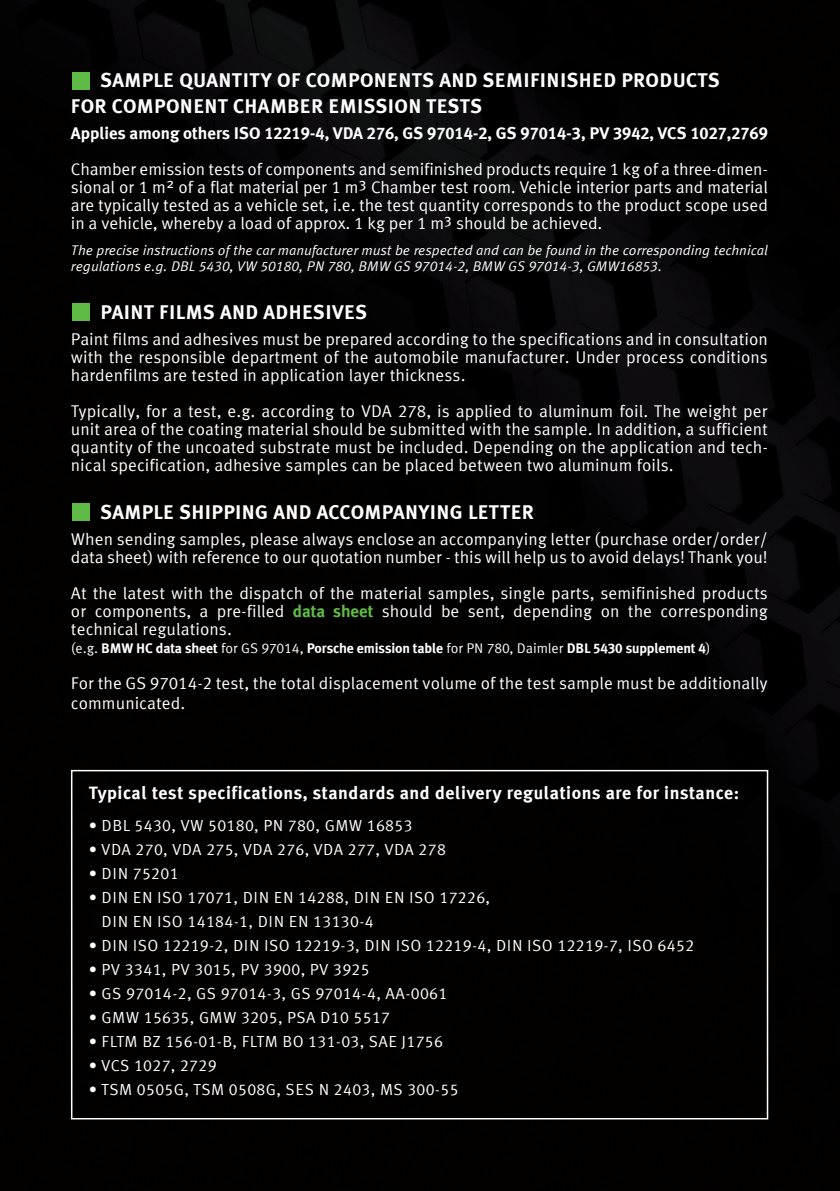
<style>
.page{position:relative;width:840px;height:1191px;background:#fff}
.page>*{position:absolute;margin:0;border:0;box-sizing:border-box;transform-origin:0 0}
.t1{font:700 20px/26px "Meta Korrespondenz";letter-spacing:.02em;color:#fff}
.t2{font:700 18px "Meta Korrespondenz";letter-spacing:.03em;color:#fff}
.t3{font:17px/18px "Meta Korrespondenz";color:#fff;text-align:justify}
.t4{font:700 17px "Meta Korrespondenz";color:#fff}
.t5{font:16px/24px "Meta Korrespondenz";letter-spacing:.02em;color:#fff}
.t6{font:italic 14px/16px "Meta Korrespondenz";letter-spacing:-.01em;color:#fff}
.t7{font:700 14px "Meta Korrespondenz";letter-spacing:-.01em;color:#fff}
.s1{font-weight:700;color:#60bb46}
.s2{font-weight:400}
</style>
<div class="page">
<img style="left:0;top:0;width:839px;height:1191px">
<div style="left:72px;top:304px;width:17px;height:17px;background:#60bb46"></div>
<div style="left:72px;top:503px;width:17px;height:17px;background:#60bb46"></div>
<div style="left:72px;top:72px;width:17px;height:17px;background:#60bb46"></div>
<div style="left:71px;top:770px;width:696px;height:349px;border:2px solid #fff"></div>
<p class="t1" style="left:71px;top:67px;width:650px;text-indent:29px">SAMPLE QUANTITY OF COMPONENTS AND SEMIFINISHED PRODUCTS<br>FOR COMPONENT CHAMBER EMISSION TESTS</p>
<p class="t4" style="left:71px;top:123px;width:698px">Applies among others ISO 12219-4, VDA 276, GS 97014-2, GS 97014-3, PV 3942, VCS 1027,2769</p>
<p class="t3" style="left:71px;top:160px;width:698px">Chamber emission tests of components and semifinished products require 1 kg of a three-dimen&shy;sional or 1 m² of a flat material per 1 m³ Chamber test room. Vehicle interior parts and material are typically tested as a vehicle set, i.e. the test quantity corresponds to the product scope used in a vehicle, whereby a load of approx. 1 kg per 1 m³ should be achieved.</p>
<p class="t6" style="left:71px;top:242px;width:698px">The precise instructions of the car manufacturer must be respected and can be found in the corresponding technical regulations e.g. DBL 5430, VW 50180, PN 780, BMW GS 97014-2, BMW GS 97014-3, GMW16853.</p>
<p class="t1" style="left:100px;top:299px;width:268px">PAINT FILMS AND ADHESIVES</p>
<p class="t3" style="left:71px;top:330px;width:698px">Paint films and adhesives must be prepared according to the specifications and in consultation with the responsible department of the automobile manufacturer. Under process conditions hardenfilms are tested in application layer thickness.</p>
<p class="t3" style="left:71px;top:402px;width:698px">Typically, for a test, e.g. according to VDA 278, is applied to aluminum foil. The weight per unit area of the coating material should be submitted with the sample. In addition, a sufficient quantity of the uncoated substrate must be included. Depending on the application and tech&shy;nical specification, adhesive samples can be placed between two aluminum foils.</p>
<p class="t1" style="left:100px;top:499px;width:435px">SAMPLE SHIPPING AND ACCOMPANYING LETTER</p>
<p class="t3" style="left:71px;top:530px;width:698px">When sending samples, please always enclose an accompanying letter (purchase order/order/ data sheet) with reference to our quotation number - this will help us to avoid delays! Thank you!</p>
<p class="t3" style="left:71px;top:584px;width:698px">At the latest with the dispatch of the material samples, single parts, semifinished products or components, a pre-filled <span class="s1">data sheet</span> should be sent, depending on the corresponding technical regulations.</p>
<p class="t7" style="left:71px;top:640px;width:641px"><span class="s2">(e.g.</span> BMW HC data sheet <span class="s2">for GS 97014,</span> Porsche emission table <span class="s2">for PN 780, Daimler</span> DBL 5430 supplement 4<span class="s2">)</span></p>
<p class="t3" style="left:71px;top:673px;width:698px;line-height:20px">For the GS 97014-2 test, the total displacement volume of the test sample must be additionally communicated.</p>
<p class="t2" style="left:89px;top:782px;width:651px">Typical test specifications, standards and delivery regulations are for instance:</p>
<p class="t5" style="left:89px;top:813px;width:325px">• DBL 5430, VW 50180, PN 780, GMW 16853</p>
<p class="t5" style="left:89px;top:837px;width:358px">• VDA 270, VDA 275, VDA 276, VDA 277, VDA 278</p>
<p class="t5" style="left:89px;top:861px;width:91px">• DIN 75201</p>
<p class="t5" style="left:102px;top:885px;width:390px;text-indent:-13px">• DIN EN ISO 17071, DIN EN 14288, DIN EN ISO 17226,<br>DIN EN ISO 14184-1, DIN EN 13130-4</p>
<p class="t5" style="left:89px;top:933px;width:606px">• DIN ISO 12219-2, DIN ISO 12219-3, DIN ISO 12219-4, DIN ISO 12219-7, ISO 6452</p>
<p class="t5" style="left:89px;top:957px;width:282px">• PV 3341, PV 3015, PV 3900, PV 3925</p>
<p class="t5" style="left:89px;top:981px;width:360px">• GS 97014-2, GS 97014-3, GS 97014-4, AA-0061</p>
<p class="t5" style="left:89px;top:1005px;width:303px">• GMW 15635, GMW 3205, PSA D10 5517</p>
<p class="t5" style="left:89px;top:1029px;width:355px">• FLTM BZ 156-01-B, FLTM BO 131-03, SAE J1756</p>
<p class="t5" style="left:89px;top:1053px;width:129px">• VCS 1027, 2729</p>
<p class="t5" style="left:89px;top:1077px;width:371px">• TSM 0505G, TSM 0508G, SES N 2403, MS 300-55</p>
</div>
